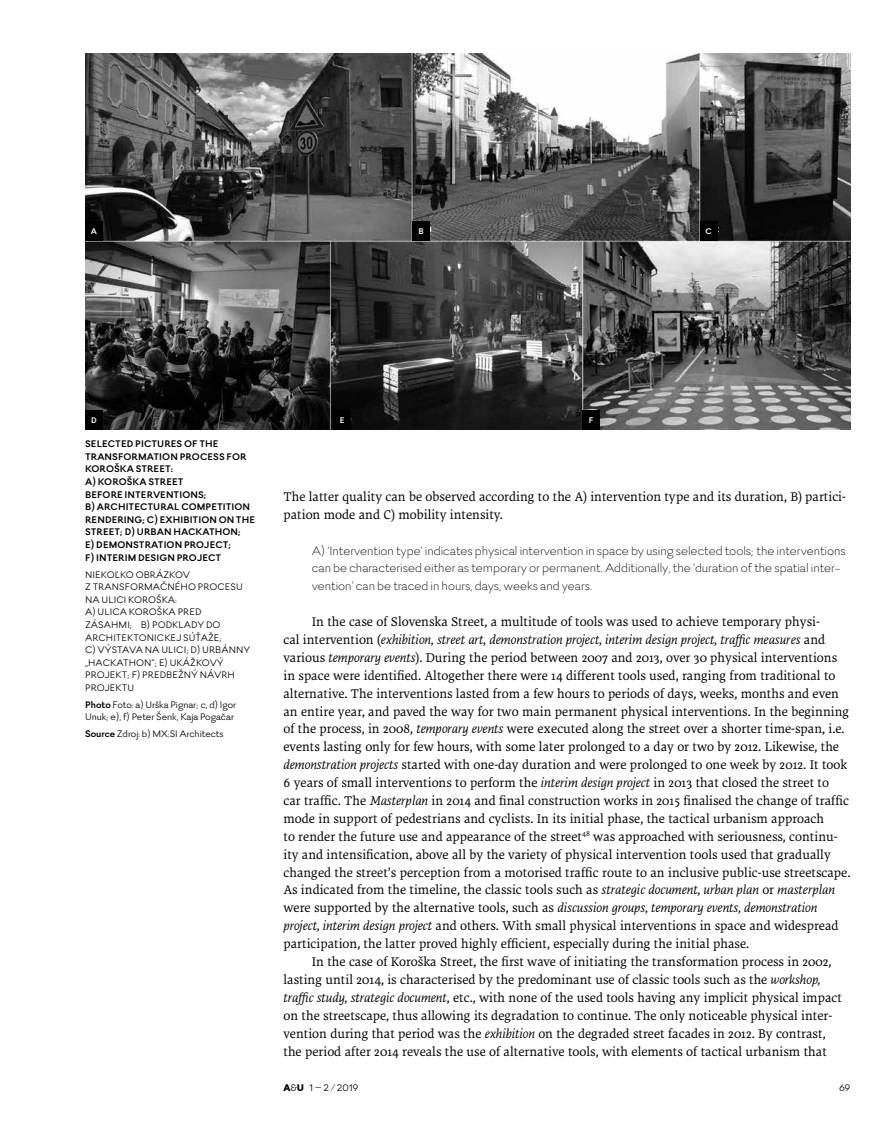
<style>
.page{position:relative;width:893px;height:1127px;background:#fff}
.page>*{position:absolute;margin:0;border:0;box-sizing:border-box;transform-origin:0 0}
.t1{font:13.5px/17.9px "Dora Pro";color:#000}
.t2{font:300 13.5px/17.9px "Firme";color:#000}
.t3{font:10.5px/12.6px "Firme";color:#000}
.t4{font:700 10.5px/12.6px "Firme";letter-spacing:.005em;color:#000}
.t5{font:700 9px "Firme";color:#fff}
.s1{font-weight:700}
.s2{font-style:italic}
.s3{font-weight:900}
</style>
<div class="page">
<img style="left:85px;top:54px;width:765px;height:375px">
<div style="left:85px;top:221px;width:18px;height:19px;background:#000"></div>
<div style="left:412px;top:221px;width:18px;height:19px;background:#000"></div>
<div style="left:700px;top:221px;width:18px;height:19px;background:#000"></div>
<div style="left:85px;top:410px;width:18px;height:19px;background:#000"></div>
<div style="left:333px;top:410px;width:18px;height:19px;background:#000"></div>
<div style="left:582px;top:410px;width:18px;height:19px;background:#000"></div>
<p class="t5" style="left:91px;top:226px;width:8px">A</p>
<p class="t5" style="left:418px;top:226px;width:7px">B</p>
<p class="t5" style="left:705px;top:226px;width:8px">C</p>
<p class="t5" style="left:91px;top:415px;width:7px">D</p>
<p class="t5" style="left:340px;top:415px;width:6px">E</p>
<p class="t5" style="left:589px;top:415px;width:6px">F</p>
<p class="t4" style="left:85px;top:438px;width:171px">SELECTED PICTURES OF THE<br>TRANSFORMATION PROCESS FOR<br>KOROŠKA STREET:<br>A) KOROŠKA STREET<br>BEFORE INTERVENTIONS;<br>B) ARCHITECTURAL COMPETITION<br>RENDERING; C) EXHIBITION ON THE<br>STREET; D) URBAN HACKATHON;<br>E) DEMONSTRATION PROJECT;<br>F) INTERIM DESIGN PROJECT</p>
<p class="t3" style="left:85px;top:568px;width:167px">NIEKOĽKO OBRÁZKOV<br>Z TRANSFORMAČNÉHO PROCESU<br>NA ULICI KOROŠKA:<br>A) ULICA KOROŠKA PRED<br>ZÁSAHMI; B) PODKLADY DO<br>ARCHITEKTONICKEJ SÚŤAŽE;<br>C) VÝSTAVA NA ULICI; D) URBÁNNY „HACKATHON“; E) UKÁŽKOVÝ<br>PROJEKT; F) PREDBEŽNÝ NÁVRH<br>PROJEKTU</p>
<p class="t3" style="left:85px;top:698px;width:153px"><span class="s1">Photo</span> Foto: a) Urška Pignar; c, d) Igor<br>Unuk; e), f) Peter Šenk, Kaja Pogačar</p>
<p class="t3" style="left:85px;top:728px;width:140px"><span class="s1">Source</span> Zdroj: b) MX:SI Architects</p>
<p class="t1" style="left:283px;top:488px;width:564px">The latter quality can be observed according to the A) intervention type and its duration, B) partici&shy;pation mode and C) mobility intensity.</p>
<p class="t2" style="left:312px;top:541px;width:535px">A) ‘Intervention type’ indicates physical intervention in space by using selected tools; the interventions can be characterised either as temporary or permanent. Additionally, the ‘duration of the spatial inter&shy;vention’ can be traced in hours, days, weeks and years.</p>
<p class="t1" style="left:283px;top:613px;width:568px;text-indent:28px">In the case of Slovenska Street, a multitude of tools was used to achieve temporary physi-<br>cal intervention (<span class="s2">exhibition, street art, demonstration project, interim design project, traffic measures</span> and various <span class="s2">temporary events</span>). During the period between 2007 and 2013, over 30 physical interventions in space were identified. Altogether there were 14 different tools used, ranging from traditional to alternative. The interventions lasted from a few hours to periods of days, weeks, months and even an entire year, and paved the way for two main permanent physical interventions. In the beginning of the process, in 2008, <span class="s2">temporary events</span> were executed along the street over a shorter time-span, i.e. events lasting only for few hours, with some later prolonged to a day or two by 2012. Likewise, the <span class="s2">demonstration projects</span> started with one-day duration and were prolonged to one week by 2012. It took 6 years of small interventions to perform the <span class="s2">interim design project</span> in 2013 that closed the street to<br>car traffic. The <span class="s2">Masterplan</span> in 2014 and final construction works in 2015 finalised the change of traffic mode in support of pedestrians and cyclists. In its initial phase, the tactical urbanism approach<br>to render the future use and appearance of the street<sup>48</sup> was approached with seriousness, continu&shy;ity and intensification, above all by the variety of physical intervention tools used that gradually changed the street’s perception from a motorised traffic route to an inclusive public-use streetscape.<br>As indicated from the timeline, the classic tools such as <span class="s2">strategic document, urban plan</span> or <span class="s2">masterplan </span>were supported by the alternative tools, such as <span class="s2">discussion groups, temporary events, demonstration project, interim design project</span> and others. With small physical interventions in space and widespread participation, the latter proved highly efficient, especially during the initial phase.</p>
<p class="t1" style="left:283px;top:953px;width:560px;text-indent:28px">In the case of Koroška Street, the first wave of initiating the transformation process in 2002, lasting until 2014, is characterised by the predominant use of classic tools such as the <span class="s2">workshop, traffic study, strategic document</span>, etc., with none of the used tools having any implicit physical impact on the streetscape, thus allowing its degradation to continue. The only noticeable physical inter&shy;vention during that period was the <span class="s2">exhibition</span> on the degraded street facades in 2012. By contrast, the period after 2014 reveals the use of alternative tools, with elements of tactical urbanism that</p>
<p class="t3" style="left:284px;top:1081px;width:76px"><span class="s3">A</span>&amp;<span class="s3">U</span> 1 – 2/2019</p>
<p class="t3" style="left:839px;top:1081px;width:13px">69</p>
</div>
